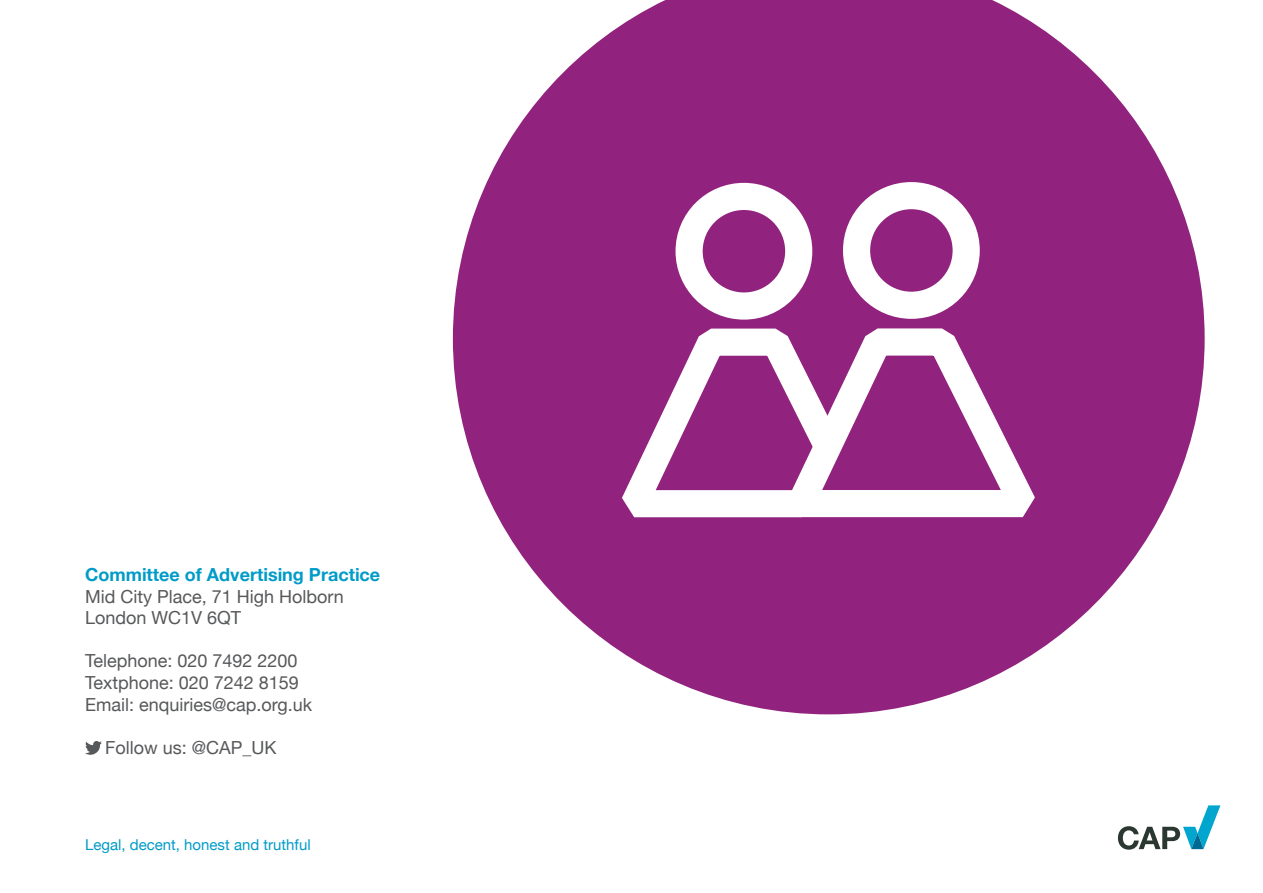
<style>
.page{position:relative;width:1263px;height:893px;background:#fff}
.page>*{position:absolute;margin:0;border:0;box-sizing:border-box;transform-origin:0 0}
.t1{font:18px "Helvetica Neue";color:#57585a}
.t2{font:700 18px "Helvetica Neue";color:#009bc8}
.t3{font:15px "Helvetica Neue";color:#009bc8}
</style>
<div class="page">
<svg style="left:1118px;top:805px;width:102px;height:45px"></svg>
<svg style="left:85px;top:741px;width:17px;height:14px"></svg>
<svg style="left:453px;top:0;width:752px;height:714px;fill:#91227e"></svg>
<div style="left:675px;top:183px;width:137px;height:137px;border:27px solid #fff;border-radius:50%"></div>
<svg style="left:591px;top:315px;width:167px;height:216px"></svg>
<div style="left:843px;top:182px;width:137px;height:137px;border:27px solid #fff;border-radius:50%"></div>
<svg style="left:758px;top:306px;width:309px;height:225px"></svg>
<p class="t2" style="left:85px;top:560px;width:297px">Committee of Advertising Practice</p>
<p class="t1" style="left:85px;top:583px;width:260px">Mid City Place, 71 High Holborn</p>
<p class="t1" style="left:85px;top:605px;width:158px">London WC1V 6QT</p>
<p class="t1" style="left:85px;top:648px;width:214px">Telephone: 020 7492 2200</p>
<p class="t1" style="left:85px;top:670px;width:215px">Textphone: 020 7242 8159</p>
<p class="t1" style="left:85px;top:691px;width:228px">Email: enquiries@cap.org.uk</p>
<p class="t1" style="left:105px;top:734px;width:173px">Follow us: @CAP_UK</p>
<p class="t3" style="left:85px;top:834px;width:227px">Legal, decent, honest and truthful</p>
</div>
